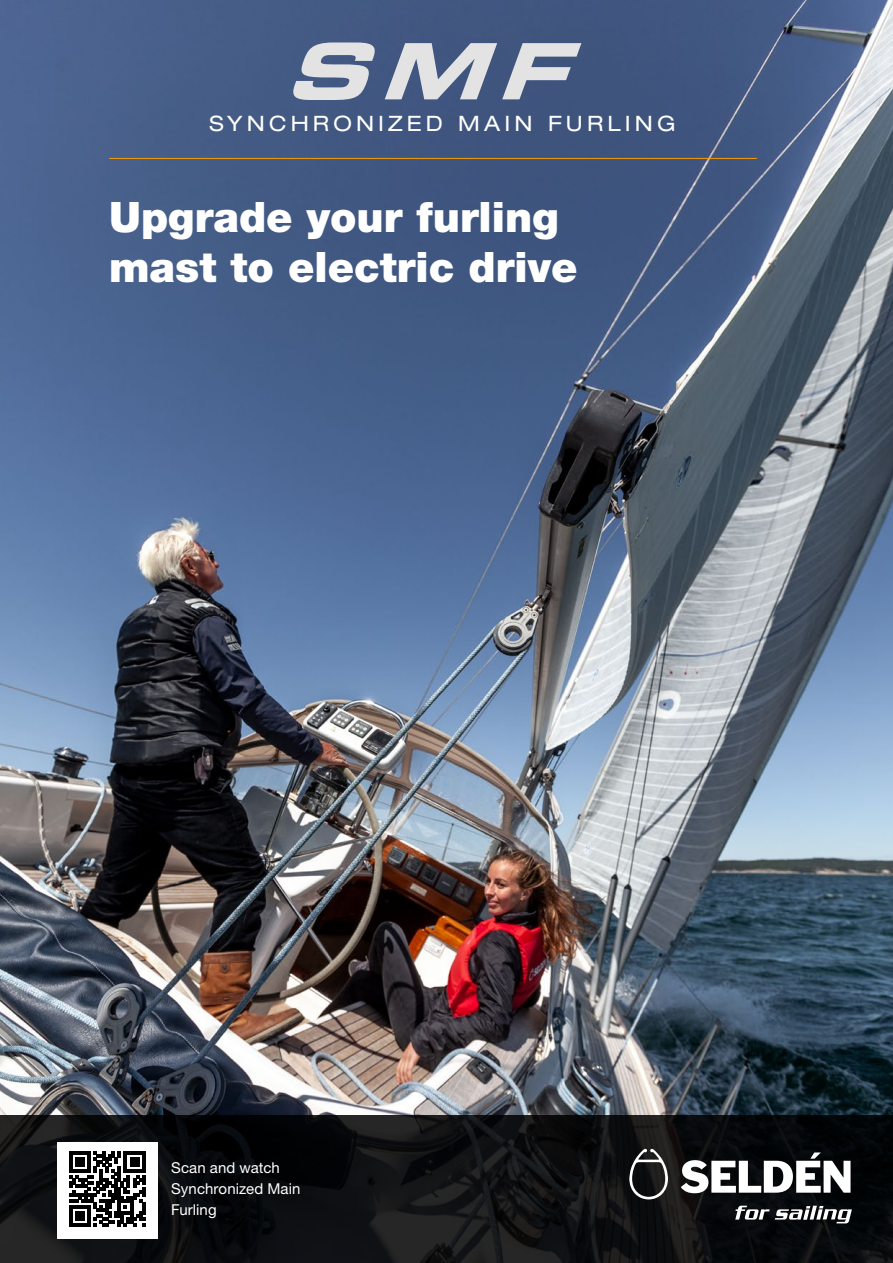
<style>
.page{position:relative;width:893px;height:1263px;background:#fff}
.page>*{position:absolute;margin:0;border:0;box-sizing:border-box;transform-origin:0 0}
.t1{font:italic 77.7px "Eurostile Bold Extended Two";color:#e3e3e3}
.t2{font:900 42px/50.4px "Helvetica Neue LT Pro";color:#fff}
.t3{font:expanded 21.3px "Helvetica Neue LT Pro";letter-spacing:.195em;color:#fff}
.t4{font:15px/21px "Helvetica Neue LT Pro";letter-spacing:.005em;color:#fff}
</style>
<div class="page">
<img style="left:0;top:0;width:893px;height:1115px">
<svg style="left:0;top:1115px;width:893px;height:148px;background:#0e0f11"></svg>
<svg style="left:629px;top:1149px;width:39px;height:50px;background:#434343"></svg>
<svg style="left:681px;top:1152px;width:169px;height:41px"></svg>
<svg style="left:735px;top:1206px;width:117px;height:17px"></svg>
<hr style="left:109px;top:158px;width:648px;height:1px;background:#f59c00">
<div style="left:57px;top:1142px;width:100px;height:97px;background:#fff"></div>
<svg style="left:69px;top:1151px;width:76px;height:76px"></svg>
<p class="t1" style="left:285px;top:17px;width:321px">SMF</p>
<p class="t3" style="left:209px;top:111px;width:468px">SYNCHRONIZED MAIN FURLING</p>
<p class="t2" style="left:109px;top:192px;width:470px">Upgrade your furling mast to electric drive</p>
<p class="t4" style="left:171px;top:1157px;width:131px">Scan and watch<br>Synchronized Main<br>Furling</p>
</div>
